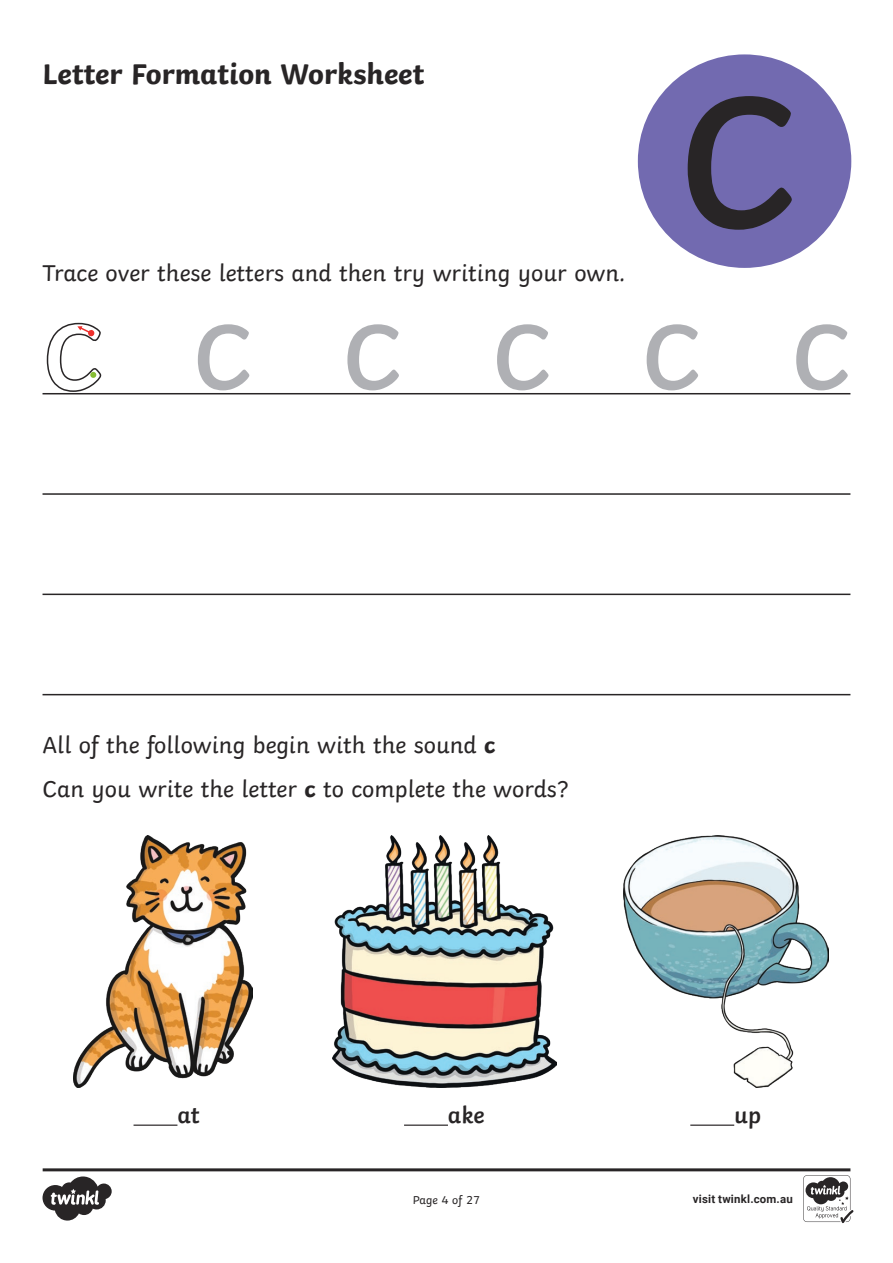
<style>
.page{position:relative;width:893px;height:1263px;background:#fff}
.page>*{position:absolute;margin:0;border:0;box-sizing:border-box;transform-origin:0 0}
.Heading_3{font:270px "Twinkl";color:#282526}
.KS1_Body_Copy{font:133.5px "Twinkl";letter-spacing:.67em;color:#afb0b4}
.Heading_3-2{font:700 30px "Twinkl";color:#282526}
.KS1_Body_Copy-2{font:24px "Twinkl";color:#282526}
.KS1_Body_Copy-3{font:600 24px "Twinkl";color:#282526}
.t1{font:12px "Twinkl";color:#282526}
.t2{font:700 11.4px "Roboto";letter-spacing:.02em;color:#282526}
.s1{color:#fff}
.s2{font-weight:700}
</style>
<div class="page">
<div style="left:638px;top:54px;width:213px;height:214px;background:#726ab0;border-radius:50%"></div>
<hr style="left:43px;top:393px;width:807px;height:1px;background:#282526">
<hr style="left:43px;top:493px;width:807px;height:2px;background:#282526">
<hr style="left:43px;top:594px;width:807px;height:1px;background:#282526">
<hr style="left:43px;top:694px;width:807px;height:1px;background:#282526">
<img style="left:74px;top:836px;width:178px;height:252px">
<hr style="left:134px;top:1124px;width:43px;height:2px;background:#282526">
<img style="left:332px;top:836px;width:225px;height:252px">
<hr style="left:404px;top:1124px;width:44px;height:2px;background:#282526">
<img style="left:623px;top:836px;width:205px;height:252px">
<hr style="left:690px;top:1124px;width:44px;height:2px;background:#282526">
<svg style="left:46px;top:322px;width:56px;height:70px"></svg>
<svg style="left:43px;top:1168px;width:810px;height:55px"></svg>
<p class="Heading_3-2" style="left:43px;top:49px;width:383px">Letter Formation Worksheet</p>
<p class="Heading_3" style="left:676px;top:-73px;width:123px">c</p>
<p class="KS1_Body_Copy-2" style="left:43px;top:255px;width:584px">Trace over these letters and then try writing your own.</p>
<p class="KS1_Body_Copy" style="left:43px;top:241px;width:809px"><span class="s1">c</span>ccccc</p>
<p class="KS1_Body_Copy-2" style="left:43px;top:726px;width:454px">All of the following begin with the sound <span class="s2">c</span></p>
<p class="KS1_Body_Copy-2" style="left:43px;top:770px;width:528px">Can you write the letter <span class="s2">c</span> to complete the words?</p>
<p class="KS1_Body_Copy-3" style="left:177px;top:1096px;width:24px">at</p>
<p class="KS1_Body_Copy-3" style="left:448px;top:1096px;width:38px">ake</p>
<p class="KS1_Body_Copy-3" style="left:734px;top:1096px;width:28px">up</p>
<p class="t1" style="left:413px;top:1191px;width:69px">Page 4 of 27</p>
<p class="t2" style="left:693px;top:1191px;width:101px">visit twinkl.com.au</p>
</div>
